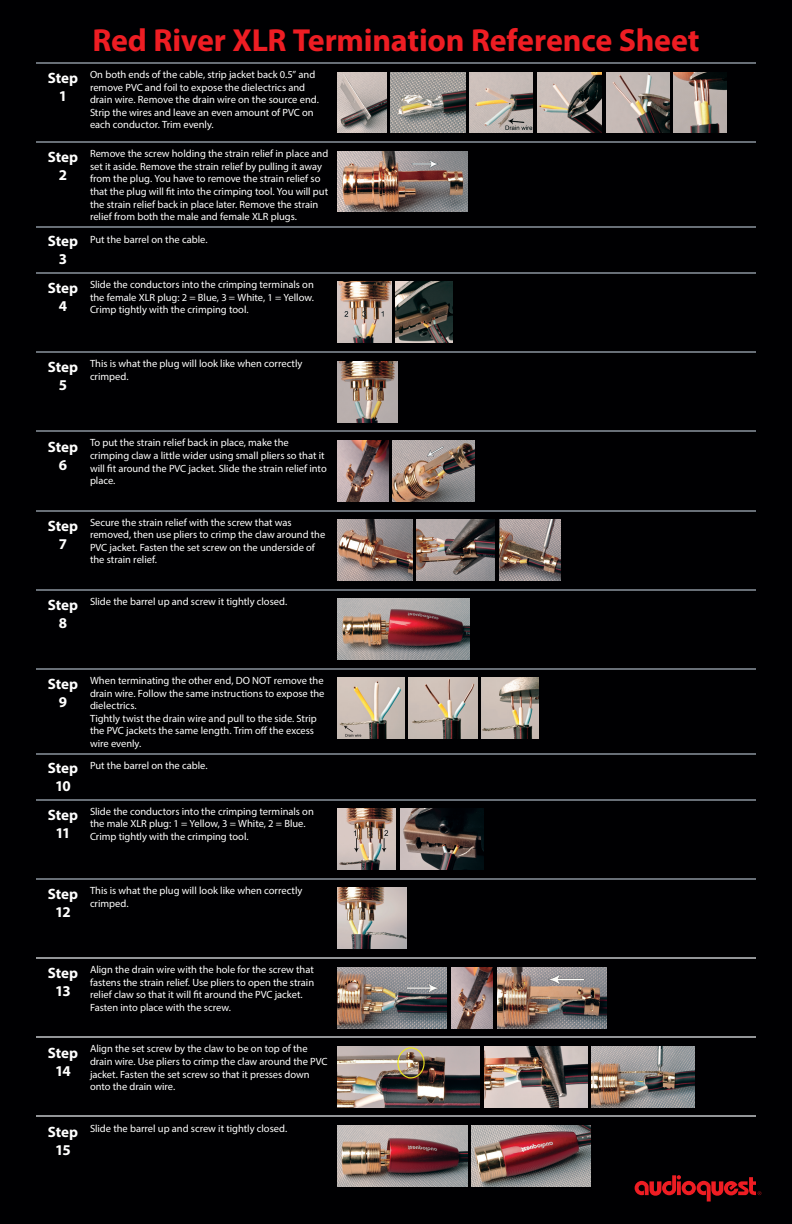
<style>
.page{position:relative;width:792px;height:1224px;background:#000002}
.page>*{position:absolute;margin:0;border:0;box-sizing:border-box;transform-origin:0 0}
.t1{font:700 32px "Myriad Pro";letter-spacing:-.01em;color:#ee1d23}
.t2{font:700 15px/18px "Myriad Pro";letter-spacing:-.005em;color:#fff;text-align:center}
.t3{font:10.5px/12.6px "Myriad Pro";letter-spacing:-.005em;color:#fff}
</style>
<div class="page">
<svg style="left:635px;top:1175px;width:126px;height:27px"></svg>
<hr style="left:36px;top:62px;width:54px;height:2px;background:#686f77">
<hr style="left:90px;top:62px;width:238px;height:2px;background:#686f77">
<hr style="left:328px;top:62px;width:428px;height:2px;background:#686f77">
<hr style="left:36px;top:141px;width:54px;height:2px;background:#686f77">
<hr style="left:90px;top:141px;width:238px;height:2px;background:#686f77">
<hr style="left:328px;top:141px;width:428px;height:2px;background:#686f77">
<hr style="left:36px;top:226px;width:54px;height:2px;background:#686f77">
<hr style="left:90px;top:226px;width:238px;height:2px;background:#686f77">
<hr style="left:328px;top:226px;width:428px;height:2px;background:#686f77">
<hr style="left:36px;top:272px;width:54px;height:2px;background:#686f77">
<hr style="left:90px;top:272px;width:238px;height:2px;background:#686f77">
<hr style="left:328px;top:272px;width:428px;height:2px;background:#686f77">
<hr style="left:36px;top:351px;width:54px;height:2px;background:#686f77">
<hr style="left:90px;top:351px;width:238px;height:2px;background:#686f77">
<hr style="left:328px;top:351px;width:428px;height:2px;background:#686f77">
<hr style="left:36px;top:430px;width:54px;height:2px;background:#686f77">
<hr style="left:90px;top:430px;width:238px;height:2px;background:#686f77">
<hr style="left:328px;top:430px;width:428px;height:2px;background:#686f77">
<hr style="left:36px;top:510px;width:54px;height:2px;background:#686f77">
<hr style="left:90px;top:510px;width:238px;height:2px;background:#686f77">
<hr style="left:328px;top:510px;width:428px;height:2px;background:#686f77">
<hr style="left:36px;top:589px;width:54px;height:2px;background:#686f77">
<hr style="left:90px;top:589px;width:238px;height:2px;background:#686f77">
<hr style="left:328px;top:589px;width:428px;height:2px;background:#686f77">
<hr style="left:36px;top:668px;width:54px;height:2px;background:#686f77">
<hr style="left:90px;top:668px;width:238px;height:2px;background:#686f77">
<hr style="left:328px;top:668px;width:428px;height:2px;background:#686f77">
<hr style="left:36px;top:753px;width:54px;height:2px;background:#686f77">
<hr style="left:90px;top:753px;width:238px;height:2px;background:#686f77">
<hr style="left:328px;top:753px;width:428px;height:2px;background:#686f77">
<hr style="left:36px;top:799px;width:54px;height:2px;background:#686f77">
<hr style="left:90px;top:799px;width:238px;height:2px;background:#686f77">
<hr style="left:328px;top:799px;width:428px;height:2px;background:#686f77">
<hr style="left:36px;top:878px;width:54px;height:2px;background:#686f77">
<hr style="left:90px;top:878px;width:238px;height:2px;background:#686f77">
<hr style="left:328px;top:878px;width:428px;height:2px;background:#686f77">
<hr style="left:36px;top:957px;width:54px;height:2px;background:#939598">
<hr style="left:90px;top:957px;width:238px;height:2px;background:#939598">
<hr style="left:328px;top:957px;width:428px;height:2px;background:#939598">
<hr style="left:36px;top:1036px;width:54px;height:2px;background:#939598">
<hr style="left:90px;top:1036px;width:238px;height:2px;background:#939598">
<hr style="left:328px;top:1036px;width:428px;height:2px;background:#939598">
<hr style="left:36px;top:1115px;width:54px;height:2px;background:#939598">
<hr style="left:90px;top:1115px;width:238px;height:2px;background:#939598">
<hr style="left:328px;top:1115px;width:428px;height:2px;background:#939598">
<img style="left:338px;top:72px;width:48px;height:60px">
<img style="left:391px;top:72px;width:74px;height:60px">
<img style="left:470px;top:72px;width:63px;height:60px">
<img style="left:537px;top:72px;width:65px;height:60px">
<img style="left:606px;top:72px;width:63px;height:60px">
<img style="left:674px;top:72px;width:52px;height:60px">
<img style="left:338px;top:151px;width:129px;height:61px">
<img style="left:338px;top:282px;width:53px;height:61px">
<img style="left:396px;top:282px;width:56px;height:61px">
<img style="left:338px;top:361px;width:60px;height:61px">
<img style="left:338px;top:440px;width:50px;height:61px">
<img style="left:393px;top:440px;width:81px;height:61px">
<img style="left:338px;top:520px;width:74px;height:61px">
<img style="left:417px;top:520px;width:78px;height:61px">
<img style="left:499px;top:520px;width:62px;height:61px">
<img style="left:338px;top:599px;width:131px;height:61px">
<img style="left:338px;top:678px;width:66px;height:61px">
<img style="left:409px;top:678px;width:68px;height:61px">
<img style="left:482px;top:678px;width:57px;height:61px">
<img style="left:338px;top:809px;width:58px;height:61px">
<img style="left:400px;top:809px;width:83px;height:61px">
<img style="left:338px;top:888px;width:69px;height:61px">
<img style="left:338px;top:967px;width:109px;height:61px">
<img style="left:451px;top:967px;width:42px;height:61px">
<img style="left:497px;top:967px;width:109px;height:61px">
<img style="left:338px;top:1046px;width:142px;height:61px">
<img style="left:484px;top:1046px;width:103px;height:61px">
<img style="left:592px;top:1046px;width:102px;height:61px">
<img style="left:338px;top:1125px;width:129px;height:61px">
<img style="left:472px;top:1125px;width:118px;height:61px">
<h1 class="t1" style="left:92px;top:19px;width:609px">Red River XLR Termination Reference Sheet</h1>
<h2 class="t2" style="left:48px;top:69px;width:32px">Step<br>1</h2>
<p class="t3" style="left:90px;top:68px;width:230px">On both ends of the cable, strip jacket back 0.5” and remove PVC and foil to expose the dielectrics and drain wire. Remove the drain wire on the source end.<br>Strip the wires and leave an even amount of PVC on each conductor. Trim evenly.</p>
<h2 class="t2" style="left:48px;top:148px;width:32px">Step<br>2</h2>
<p class="t3" style="left:90px;top:147px;width:240px">Remove the screw holding the strain relief in place and set it aside. Remove the strain relief by pulling it away from the plug. You have to remove the strain relief so that the plug will fit into the crimping tool. You will put the strain relief back in place later. Remove the strain relief from both the male and female XLR plugs.</p>
<h2 class="t2" style="left:48px;top:231px;width:32px">Step<br>3</h2>
<p class="t3" style="left:90px;top:233px;width:119px">Put the barrel on the cable.</p>
<h2 class="t2" style="left:48px;top:279px;width:32px">Step<br>4</h2>
<p class="t3" style="left:90px;top:278px;width:225px;text-align:justify">Slide the conductors into the crimping terminals on the female XLR plug: 2 = Blue, 3 = White, 1 = Yellow.<br>Crimp tightly with the crimping tool.</p>
<h2 class="t2" style="left:48px;top:358px;width:32px">Step<br>5</h2>
<p class="t3" style="left:90px;top:357px;width:214px">This is what the plug will look like when correctly crimped.</p>
<h2 class="t2" style="left:48px;top:437px;width:32px">Step<br>6</h2>
<p class="t3" style="left:90px;top:436px;width:238px">To put the strain relief back in place, make the crimping claw a little wider using small pliers so that it will fit around the PVC jacket. Slide the strain relief into place.</p>
<h2 class="t2" style="left:48px;top:516px;width:32px">Step<br>7</h2>
<p class="t3" style="left:90px;top:516px;width:237px">Secure the strain relief with the screw that was removed, then use pliers to crimp the claw around the PVC jacket. Fasten the set screw on the underside of the strain relief.</p>
<h2 class="t2" style="left:48px;top:595px;width:32px">Step<br>8</h2>
<p class="t3" style="left:90px;top:595px;width:199px">Slide the barrel up and screw it tightly closed.</p>
<h2 class="t2" style="left:48px;top:675px;width:32px">Step<br>9</h2>
<p class="t3" style="left:90px;top:674px;width:236px">When terminating the other end, DO NOT remove the drain wire. Follow the same instructions to expose the dielectrics.<br>Tightly twist the drain wire and pull to the side. Strip the PVC jackets the same length. Trim off the excess wire evenly.</p>
<h2 class="t2" style="left:48px;top:758px;width:32px">Step<br>10</h2>
<p class="t3" style="left:90px;top:759px;width:119px">Put the barrel on the cable.</p>
<h2 class="t2" style="left:48px;top:805px;width:32px">Step<br>11</h2>
<p class="t3" style="left:90px;top:805px;width:225px">Slide the conductors into the crimping terminals on the male XLR plug: 1 = Yellow, 3 = White, 2 = Blue.<br>Crimp tightly with the crimping tool.</p>
<h2 class="t2" style="left:48px;top:885px;width:32px">Step<br>12</h2>
<p class="t3" style="left:90px;top:884px;width:214px">This is what the plug will look like when correctly crimped.</p>
<h2 class="t2" style="left:48px;top:964px;width:32px">Step<br>13</h2>
<p class="t3" style="left:90px;top:963px;width:226px">Align the drain wire with the hole for the screw that fastens the strain relief. Use pliers to open the strain relief claw so that it will fit around the PVC jacket.<br>Fasten into place with the screw.</p>
<h2 class="t2" style="left:48px;top:1043px;width:32px">Step<br>14</h2>
<p class="t3" style="left:90px;top:1042px;width:239px">Align the set screw by the claw to be on top of the drain wire. Use pliers to crimp the claw around the PVC jacket. Fasten the set screw so that it presses down onto the drain wire.</p>
<h2 class="t2" style="left:48px;top:1122px;width:32px">Step<br>15</h2>
<p class="t3" style="left:90px;top:1122px;width:199px">Slide the barrel up and screw it tightly closed.</p>
</div>
